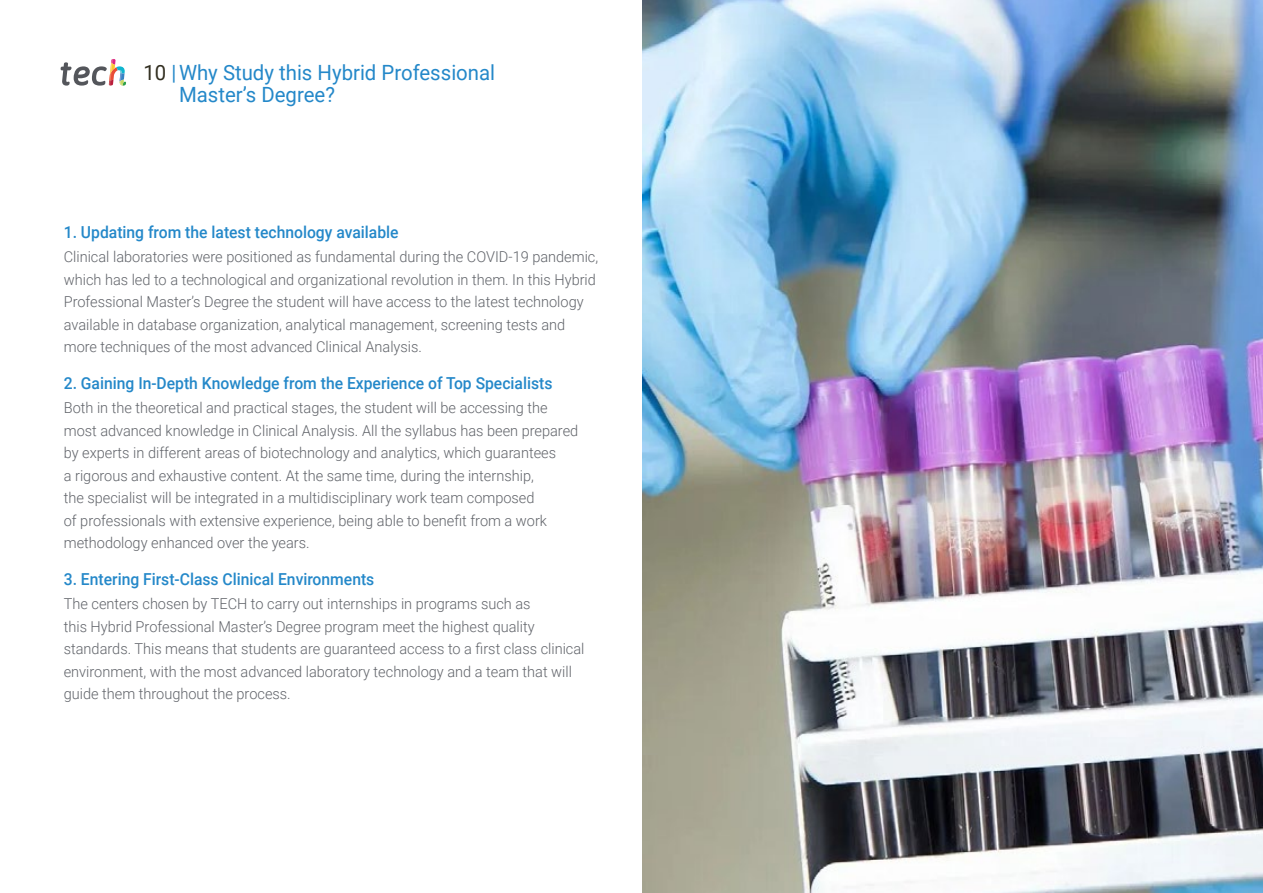
<style>
.page{position:relative;width:1263px;height:893px;background:#fff}
.page>*{position:absolute;margin:0;border:0;box-sizing:border-box;transform-origin:0 0}
.t1{font:21px "Roboto";color:#2488c9}
.t2{font:500 16.5px "Roboto";color:#2488c9;scale:.95 1}
.t3{font:300 15px/22.5px "Roboto";color:#61646a}
.s1{color:#312e20}
</style>
<div class="page">
<svg style="left:61px;top:59px;width:65px;height:27px"></svg>
<img style="left:642px;top:0;width:621px;height:893px">
<h1 class="t1" style="left:144px;top:57px;width:353px"><span class="s1">10</span> |Why Study this Hybrid Professional</h1>
<h1 class="t1" style="left:179px;top:80px;width:157px">Master’s Degree?</h1>
<p class="t2" style="left:64px;top:220px;width:354px">1. Updating from the latest technology available</p>
<p class="t3" style="left:64px;top:245px;width:536px">Clinical laboratories were positioned as fundamental during the COVID-19 pandemic, which has led to a technological and organizational revolution in them. In this Hybrid Professional Master’s Degree the student will have access to the latest technology available in database organization, analytical management, screening tests and more techniques of the most advanced Clinical Analysis.</p>
<p class="t2" style="left:64px;top:371px;width:516px">2. Gaining In-Depth Knowledge from the Experience of Top Specialists</p>
<p class="t3" style="left:64px;top:396px;width:516px">Both in the theoretical and practical stages, the student will be accessing the most advanced knowledge in Clinical Analysis. All the syllabus has been prepared by experts in different areas of biotechnology and analytics, which guarantees<br>a rigorous and exhaustive content. At the same time, during the internship,<br>the specialist will be integrated in a multidisciplinary work team composed<br>of professionals with extensive experience, being able to benefit from a work methodology enhanced over the years.</p>
<p class="t2" style="left:64px;top:567px;width:328px">3. Entering First-Class Clinical Environments</p>
<p class="t3" style="left:64px;top:592px;width:522px">The centers chosen by TECH to carry out internships in programs such as<br>this Hybrid Professional Master’s Degree program meet the highest quality standards. This means that students are guaranteed access to a first class clinical environment, with the most advanced laboratory technology and a team that will guide them throughout the process.</p>
</div>
